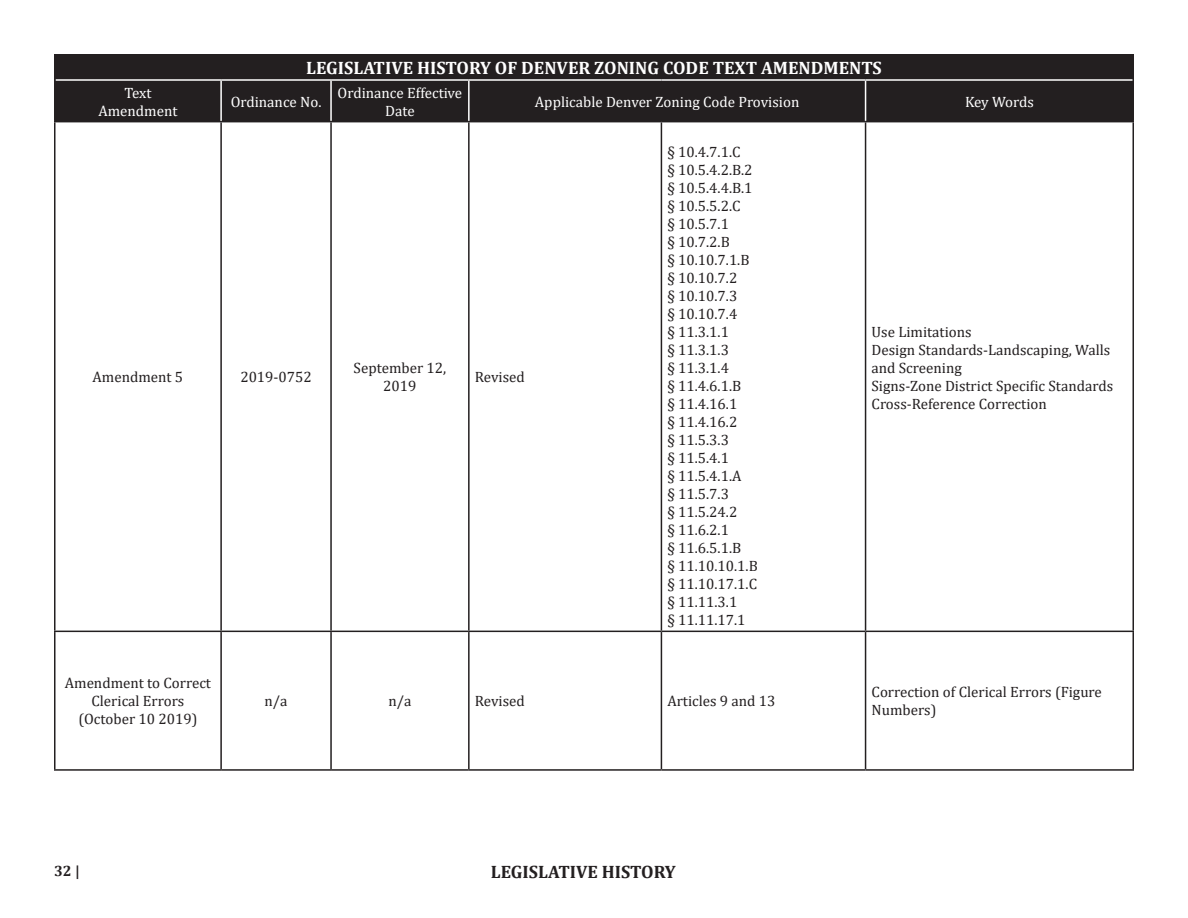
<style>
.page{position:relative;width:1188px;height:918px;background:#fff}
.page>*{position:absolute;margin:0;border:0;box-sizing:border-box;transform-origin:0 0}
.t1{font:700 18px "Cambria";color:#fff}
.t2{font:700 18px "Cambria";color:#231f20}
.t3{font:15px/18px "Cambria";color:#231f20;text-align:center}
.t4{font:15px/18px "Cambria";color:#fff;text-align:center}
.t5{font:700 15px "Cambria";color:#231f20}
</style>
<div class="page">
<div style="left:55px;top:54px;width:1078px;height:26px;background:#231f20"></div>
<div style="left:56px;top:81px;width:1076px;height:40px;background:#231f20"></div>
<hr style="left:54px;top:122px;width:2px;height:509px;background:#231f20">
<hr style="left:220px;top:122px;width:2px;height:509px;background:#231f20">
<hr style="left:330px;top:122px;width:2px;height:509px;background:#231f20">
<hr style="left:468px;top:122px;width:2px;height:509px;background:#231f20">
<hr style="left:661px;top:122px;width:1px;height:509px;background:#231f20">
<hr style="left:865px;top:122px;width:1px;height:509px;background:#231f20">
<hr style="left:1132px;top:122px;width:2px;height:509px;background:#231f20">
<hr style="left:54px;top:631px;width:167px;height:1px;background:#231f20">
<hr style="left:54px;top:632px;width:2px;height:137px;background:#231f20">
<hr style="left:221px;top:631px;width:110px;height:1px;background:#231f20">
<hr style="left:220px;top:632px;width:2px;height:137px;background:#231f20">
<hr style="left:331px;top:631px;width:138px;height:1px;background:#231f20">
<hr style="left:330px;top:632px;width:2px;height:137px;background:#231f20">
<hr style="left:469px;top:631px;width:192px;height:1px;background:#231f20">
<hr style="left:468px;top:632px;width:2px;height:137px;background:#231f20">
<hr style="left:661px;top:631px;width:205px;height:1px;background:#231f20">
<hr style="left:661px;top:632px;width:1px;height:137px;background:#231f20">
<hr style="left:866px;top:631px;width:268px;height:1px;background:#231f20">
<hr style="left:865px;top:632px;width:1px;height:137px;background:#231f20">
<hr style="left:1132px;top:632px;width:2px;height:137px;background:#231f20">
<hr style="left:54px;top:769px;width:167px;height:2px;background:#231f20">
<hr style="left:221px;top:769px;width:110px;height:2px;background:#231f20">
<hr style="left:331px;top:769px;width:138px;height:2px;background:#231f20">
<hr style="left:469px;top:769px;width:192px;height:2px;background:#231f20">
<hr style="left:661px;top:769px;width:205px;height:2px;background:#231f20">
<hr style="left:866px;top:769px;width:268px;height:2px;background:#231f20">
<hr style="left:1132px;top:54px;width:2px;height:26px;background:#231f20">
<hr style="left:54px;top:121px;width:167px;height:1px;background:#231f20">
<hr style="left:220px;top:81px;width:2px;height:40px;background:#fff">
<hr style="left:330px;top:81px;width:2px;height:40px;background:#fff">
<hr style="left:468px;top:81px;width:2px;height:40px;background:#fff">
<hr style="left:865px;top:81px;width:1px;height:40px;background:#fff">
<hr style="left:221px;top:121px;width:110px;height:1px;background:#231f20">
<hr style="left:1132px;top:80px;width:2px;height:41px;background:#231f20">
<hr style="left:331px;top:121px;width:138px;height:1px;background:#231f20">
<hr style="left:469px;top:121px;width:192px;height:1px;background:#231f20">
<hr style="left:661px;top:121px;width:205px;height:1px;background:#231f20">
<hr style="left:56px;top:79px;width:165px;height:2px;background:#fff">
<hr style="left:221px;top:79px;width:110px;height:2px;background:#fff">
<hr style="left:331px;top:79px;width:138px;height:2px;background:#fff">
<hr style="left:469px;top:79px;width:192px;height:2px;background:#fff">
<hr style="left:661px;top:79px;width:205px;height:2px;background:#fff">
<hr style="left:866px;top:79px;width:267px;height:2px;background:#fff">
<hr style="left:866px;top:121px;width:268px;height:1px;background:#231f20">
<hr style="left:54px;top:54px;width:2px;height:26px;background:#231f20">
<hr style="left:54px;top:80px;width:2px;height:41px;background:#231f20">
<p class="t4" style="left:124px;top:83px;width:29px">Text</p>
<p class="t4" style="left:98px;top:101px;width:81px">Amendment</p>
<p class="t1" style="left:306px;top:55px;width:577px">LEGISLATIVE HISTORY OF DENVER ZONING CODE TEXT AMENDMENTS</p>
<p class="t4" style="left:231px;top:92px;width:92px">Ordinance No.</p>
<p class="t4" style="left:338px;top:83px;width:126px">Ordinance Effective<br>Date</p>
<p class="t4" style="left:535px;top:92px;width:266px">Applicable Denver Zoning Code Provision</p>
<p class="t4" style="left:965px;top:92px;width:70px">Key Words</p>
<p class="t3" style="left:93px;top:368px;width:92px">Amendment 5</p>
<p class="t3" style="left:240px;top:368px;width:73px">2019-0752</p>
<p class="t3" style="left:354px;top:359px;width:94px">September 12,<br>2019</p>
<p class="t3" style="left:475px;top:368px;width:52px">Revised</p>
<p class="t3" style="left:667px;top:143px;width:75px">§ 10.4.7.1.C</p>
<p class="t3" style="left:667px;top:161px;width:87px">§ 10.5.4.2.B.2</p>
<p class="t3" style="left:667px;top:179px;width:87px">§ 10.5.4.4.B.1</p>
<p class="t3" style="left:667px;top:197px;width:75px">§ 10.5.5.2.C</p>
<p class="t3" style="left:667px;top:215px;width:63px">§ 10.5.7.1</p>
<p class="t3" style="left:667px;top:233px;width:64px">§ 10.7.2.B</p>
<p class="t3" style="left:667px;top:251px;width:84px">§ 10.10.7.1.B</p>
<p class="t3" style="left:667px;top:269px;width:71px">§ 10.10.7.2</p>
<p class="t3" style="left:667px;top:287px;width:71px">§ 10.10.7.3</p>
<p class="t3" style="left:667px;top:305px;width:71px">§ 10.10.7.4</p>
<p class="t3" style="left:667px;top:323px;width:63px">§ 11.3.1.1</p>
<p class="t3" style="left:667px;top:341px;width:63px">§ 11.3.1.3</p>
<p class="t3" style="left:667px;top:359px;width:63px">§ 11.3.1.4</p>
<p class="t3" style="left:667px;top:377px;width:75px">§ 11.4.6.1.B</p>
<p class="t3" style="left:667px;top:395px;width:71px">§ 11.4.16.1</p>
<p class="t3" style="left:667px;top:413px;width:71px">§ 11.4.16.2</p>
<p class="t3" style="left:667px;top:431px;width:63px">§ 11.5.3.3</p>
<p class="t3" style="left:667px;top:449px;width:63px">§ 11.5.4.1</p>
<p class="t3" style="left:667px;top:467px;width:75px">§ 11.5.4.1.A</p>
<p class="t3" style="left:667px;top:485px;width:63px">§ 11.5.7.3</p>
<p class="t3" style="left:667px;top:503px;width:71px">§ 11.5.24.2</p>
<p class="t3" style="left:667px;top:521px;width:63px">§ 11.6.2.1</p>
<p class="t3" style="left:667px;top:539px;width:75px">§ 11.6.5.1.B</p>
<p class="t3" style="left:667px;top:557px;width:92px">§ 11.10.10.1.B</p>
<p class="t3" style="left:667px;top:575px;width:91px">§ 11.10.17.1.C</p>
<p class="t3" style="left:667px;top:593px;width:71px">§ 11.11.3.1</p>
<p class="t3" style="left:667px;top:611px;width:80px">§ 11.11.17.1</p>
<p class="t3" style="left:872px;top:323px;width:102px">Use Limitations</p>
<p class="t3" style="left:872px;top:341px;width:240px;text-align:left">Design Standards-Landscaping, Walls and Screening</p>
<p class="t3" style="left:872px;top:377px;width:243px">Signs-Zone District Specific Standards</p>
<p class="t3" style="left:872px;top:395px;width:177px">Cross-Reference Correction</p>
<p class="t3" style="left:65px;top:674px;width:148px">Amendment to Correct<br>Clerical Errors</p>
<p class="t3" style="left:78px;top:710px;width:120px">(October 10 2019)</p>
<p class="t3" style="left:265px;top:692px;width:25px">n/a</p>
<p class="t3" style="left:388px;top:692px;width:25px">n/a</p>
<p class="t3" style="left:475px;top:692px;width:52px">Revised</p>
<p class="t3" style="left:667px;top:692px;width:110px">Articles 9 and 13</p>
<p class="t3" style="left:872px;top:683px;width:232px;text-align:left">Correction of Clerical Errors (Figure<br>Numbers)</p>
<p class="t5" style="left:54px;top:860px;width:27px">32 |</p>
<p class="t2" style="left:491px;top:859px;width:186px">LEGISLATIVE HISTORY</p>
</div>
